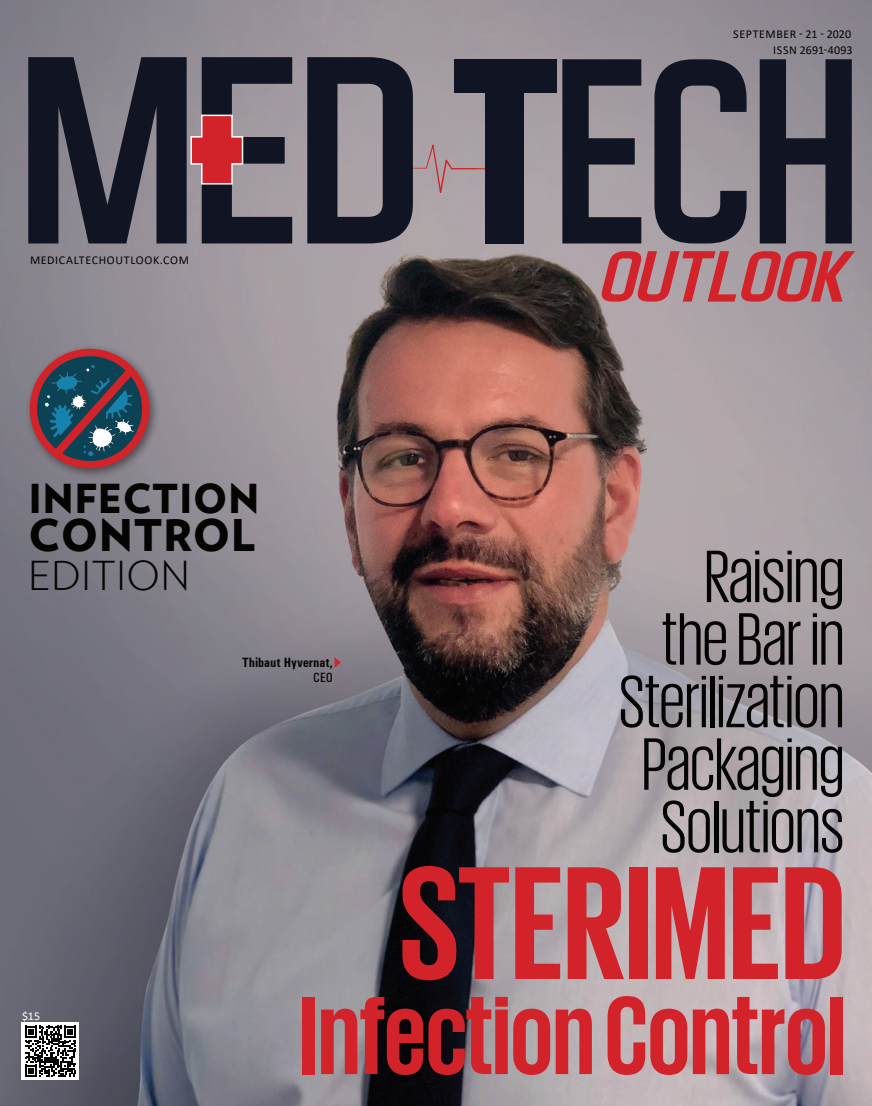
<style>
.page{position:relative;width:872px;height:1106px;background:#fff}
.page>*{position:absolute;margin:0;border:0;box-sizing:border-box;transform-origin:0 0}
.t1{font:700 164.7px "Giorgio Sans";color:#d3232a}
.t2{font:700 113.7px "Giorgio Sans";color:#d3232a}
.t3{font:75.75px/62.6px "Giorgio Sans";color:#040503;text-align:right}
.t4{font:900 43.5px "Verlag";letter-spacing:.015em;color:#040503}
.t5{font:900 39.75px "Verlag";letter-spacing:.015em;color:#040503}
.t6{font:300 39.75px "Verlag";letter-spacing:.015em;color:#040503}
.t7{font:700 condensed 13.5px "Univers";color:#040503}
.t8{font:13.5px "Univers Condensed";color:#040503}
.t9{font:12px/16.2px "Calibri";letter-spacing:.05em;color:#040503;text-align:right}
.t10{font:12px "Calibri";color:#fff}
</style>
<div class="page">
<img style="left:0;top:0;width:872px;height:1106px">
<svg style="left:413px;top:144px;width:72px;height:49px;background:#ad9ba0"></svg>
<svg style="left:28px;top:57px;width:385px;height:186px;background:#484752"></svg>
<svg style="left:562px;top:59px;width:289px;height:184px;background:#54535d"></svg>
<div style="left:485px;top:59px;width:38px;height:184px;background:#111523"></div>
<div style="left:454px;top:59px;width:102px;height:33px;background:#111523"></div>
<svg style="left:600px;top:251px;width:255px;height:50px;background:#bd646a"></svg>
<svg style="left:190px;top:114px;width:54px;height:71px;background:#c7545b"></svg>
<div style="left:21px;top:1022px;width:58px;height:58px;background:#fff"></div>
<svg style="left:25px;top:1025px;width:51px;height:52px"></svg>
<svg style="left:334px;top:657px;width:7px;height:10px"></svg>
<div style="left:25px;top:343px;width:136px;height:136px;background:#040503;opacity:.45"></div>
<svg style="left:30px;top:348px;width:119px;height:120px;background:#5e5361"></svg>
<p class="t9" style="left:30px;top:251px;width:160px">MEDICALTECHOUTLOOK.COM</p>
<h3 class="t5" style="left:29px;top:465px;width:232px">INFECTION</h3>
<h3 class="t4" style="left:29px;top:499px;width:228px">CONTROL</h3>
<h3 class="t6" style="left:29px;top:546px;width:162px">EDITION</h3>
<p class="t7" style="left:242px;top:654px;width:92px">Thibaut Hyvernat,</p>
<p class="t8" style="left:313px;top:669px;width:21px">CEO</p>
<p class="t9" style="left:733px;top:26px;width:121px">SEPTEMBER - 21 - 2020<br>ISSN 2691-4093</p>
<h3 class="t3" style="left:619px;top:543px;width:226px">Raising<br>the Bar in<br>Sterilization<br>Packaging<br>Solutions</h3>
<p class="t10" style="left:22px;top:1007px;width:20px">$15</p>
<h1 class="t1" style="left:399px;top:840px;width:448px">STERIMED</h1>
<h2 class="t2" style="left:299px;top:978px;width:548px">Infection Control</h2>
</div>
